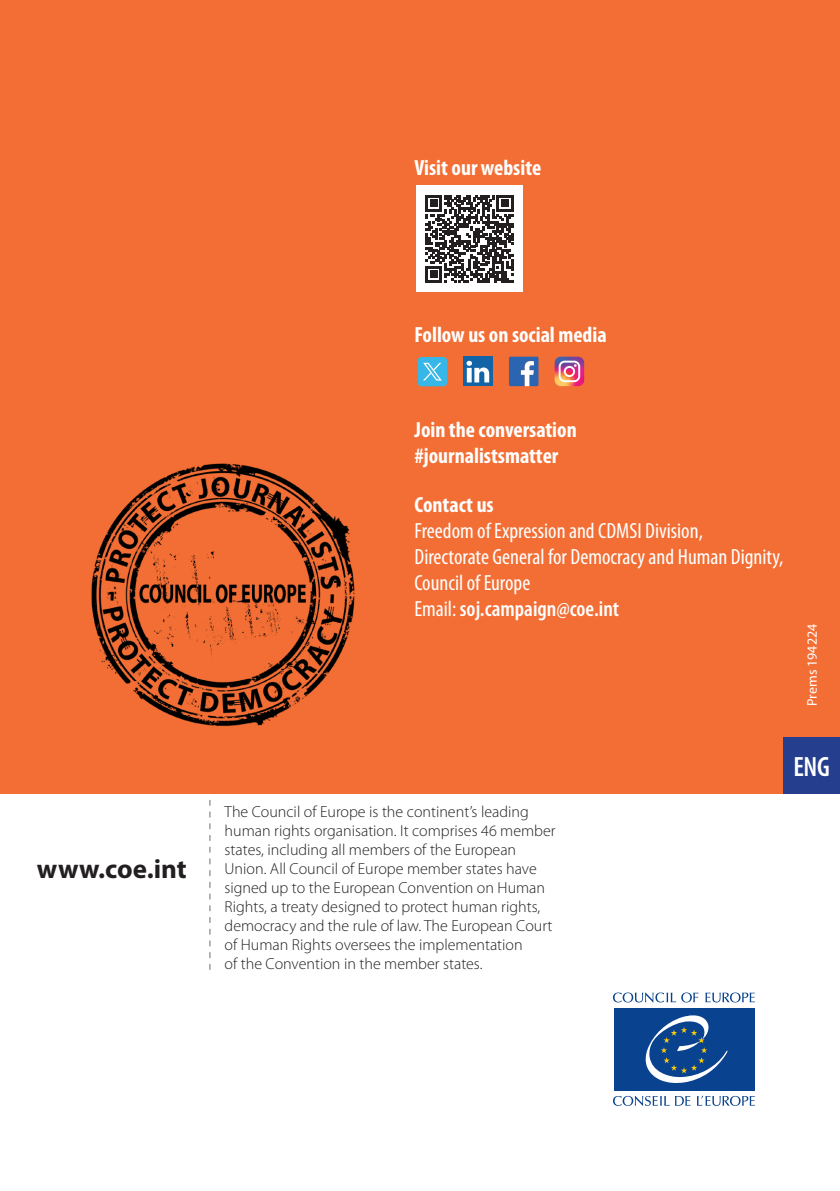
<style>
.page{position:relative;width:840px;height:1191px;background:#fff}
.page>*{position:absolute;margin:0;border:0;box-sizing:border-box;transform-origin:0 0}
.t1{font:600 condensed 28px "Myriad Pro";color:#fff}
.t2{font:700 27px "Myriad Pro";color:#231f20}
.t3{font:condensed 22px/26px "Myriad Pro";color:#fff}
.t4{font:700 condensed 22px/26px "Myriad Pro";color:#fff}
.t5{font:300 16px/19px "Myriad Pro";color:#231f20}
.t6{font:14px "Myriad Pro";color:#fff}
.s1{font-weight:600}
</style>
<div class="page">
<div style="left:0;top:0;width:839px;height:794px;background:#f26e34"></div>
<svg style="left:705px;top:992px;width:49px;height:10px"></svg>
<svg style="left:613px;top:992px;width:85px;height:10px"></svg>
<svg style="left:697px;top:1095px;width:57px;height:11px"></svg>
<svg style="left:613px;top:1096px;width:77px;height:10px"></svg>
<div style="left:613px;top:1008px;width:141px;height:82px;background:#09428e"></div>
<svg style="left:645px;top:1015px;width:82px;height:68px"></svg>
<div style="left:782px;top:737px;width:57px;height:57px;background:#253f8e"></div>
<svg style="left:209px;top:800px;width:1px;height:169px"></svg>
<div style="left:416px;top:185px;width:106px;height:107px;background:#fff"></div>
<svg style="left:425px;top:195px;width:88px;height:88px"></svg>
<div style="left:417px;top:357px;width:30px;height:29px;background:#37b6e8;border-radius:4px"></div>
<svg style="left:423px;top:363px;width:18px;height:17px"></svg>
<div style="left:463px;top:357px;width:29px;height:29px;background:#1363a7"></div>
<svg style="left:466px;top:361px;width:23px;height:21px"></svg>
<svg style="left:509px;top:357px;width:29px;height:29px"></svg>
<svg style="left:554px;top:357px;width:30px;height:29px"></svg>
<img style="left:91px;top:463px;width:264px;height:263px">
<h3 class="t4" style="left:414px;top:154px;width:128px">Visit our website</h3>
<h2 class="t2" style="left:37px;top:851px;width:151px">www.coe.int</h2>
<h3 class="t4" style="left:414px;top:321px;width:193px">Follow us on social media</h3>
<h3 class="t4" style="left:414px;top:416px;width:164px">Join the conversation #journalistsmatter</h3>
<h3 class="t4" style="left:414px;top:491px;width:81px">Contact us</h3>
<h3 class="t3" style="left:414px;top:517px;width:370px">Freedom of Expression and CDMSI Division,<br>Directorate General for Democracy and Human Dignity, Council of Europe<br>Email: <span class="s1">soj.campaign@coe.int</span></h3>
<p class="t6" style="left:803px;top:706px;width:83px;rotate:-90deg">Prems 194224</p>
<p class="t5" style="left:224px;top:802px;width:332px">The Council of Europe is the continent’s leading human rights organisation. It comprises 46 member states, including all members of the European Union. All Council of Europe member states have signed up to the European Convention on Human Rights, a treaty designed to protect human rights, democracy and the rule of law. The European Court of Human Rights oversees the implementation<br>of the Convention in the member states.</p>
<h1 class="t1" style="left:792px;top:749px;width:38px">ENG</h1>
</div>
